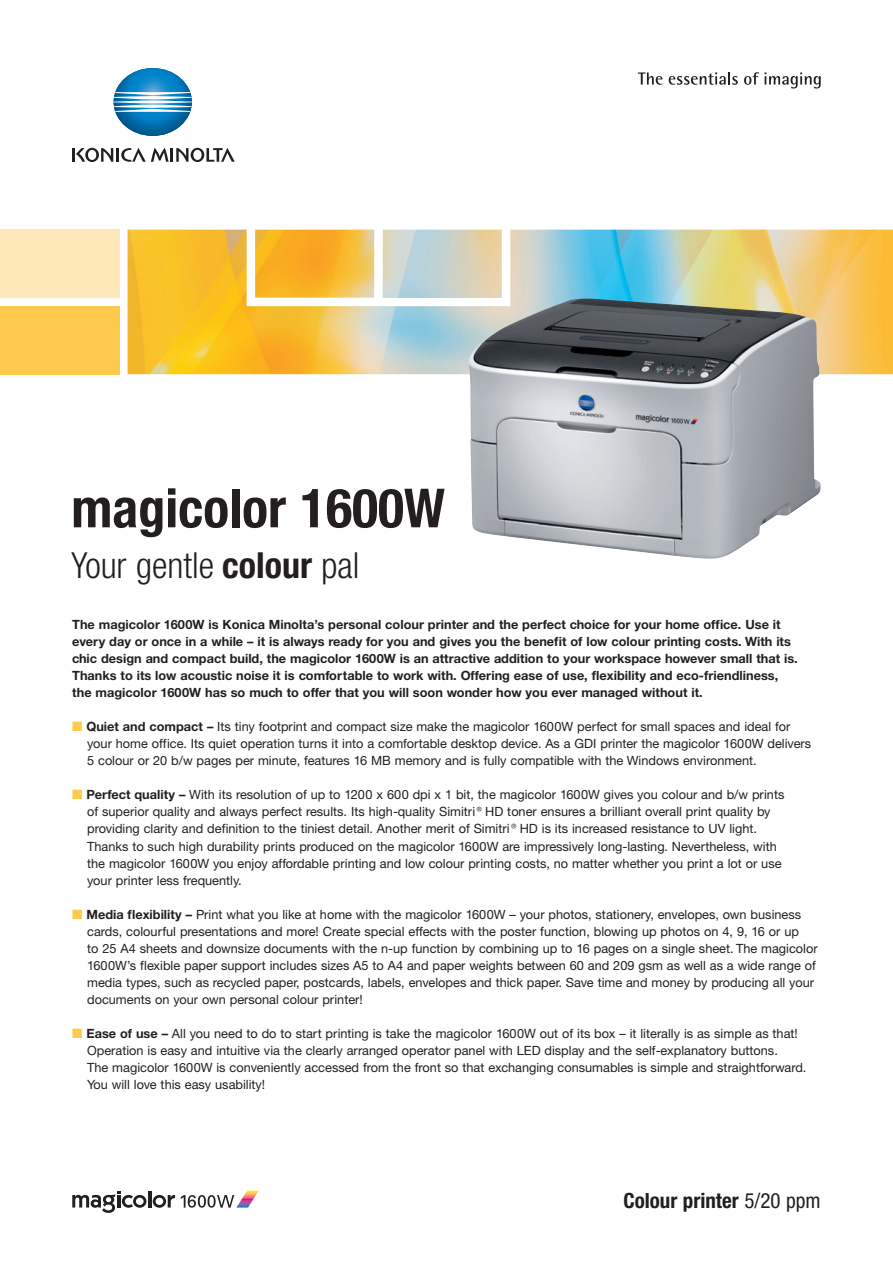
<style>
.page{position:relative;width:893px;height:1263px;background:#fff}
.page>*{position:absolute;margin:0;border:0;box-sizing:border-box;transform-origin:0 0}
.SC__Head_Bold_cn_36{font:700 condensed 54px "Helvetica KMCE";color:#231f20}
.Bro_Front__Head_Ligh{font:300 condensed 36px "Helvetica KMCE";color:#231f20}
.Bro_Front__System_Bo{font:700 condensed 21px "Helvetica KMCE";color:#231f20}
.Bro_Inside__Copy_Bul{font:12.75px/17px "Helvetica KMCE";color:#231f20}
.Bro_Inside__Copy_Bol{font:700 12.75px/17px "Helvetica KMCE";color:#231f20}
.s1{font-weight:700}
.s2{color:#fec94d}
.s3{font-weight:400}
</style>
<div class="page">
<div style="left:0;top:230px;width:119px;height:68px;background:#fee8ba"></div>
<div style="left:0;top:306px;width:119px;height:68px;background:#fec94d"></div>
<img style="left:128px;top:230px;width:765px;height:144px">
<hr style="left:148px;top:1191px;width:3px;height:16px;background:#231f20">
<svg style="left:153px;top:1195px;width:22px;height:13px"></svg>
<svg style="left:72px;top:1191px;width:74px;height:22px"></svg>
<svg style="left:181px;top:1191px;width:78px;height:16px"></svg>
<img style="left:468px;top:298px;width:353px;height:261px">
<svg style="left:638px;top:72px;width:24px;height:13px"></svg>
<svg style="left:669px;top:72px;width:69px;height:13px"></svg>
<svg style="left:744px;top:72px;width:77px;height:16px"></svg>
<svg style="left:114px;top:68px;width:78px;height:68px"></svg>
<hr style="left:72px;top:148px;width:3px;height:14px;background:#231f20">
<hr style="left:116px;top:148px;width:3px;height:14px;background:#231f20">
<svg style="left:76px;top:148px;width:37px;height:14px"></svg>
<svg style="left:121px;top:148px;width:114px;height:14px"></svg>
<p class="SC__Head_Bold_cn_36" style="left:71px;top:475px;width:375px">magicolor 1600W</p>
<p class="Bro_Front__Head_Ligh" style="left:71px;top:545px;width:290px">Your gentle <span class="s1">colour</span> pal</p>
<p class="Bro_Inside__Copy_Bol" style="left:72px;top:616px;width:727px">The magicolor 1600W is Konica Minolta’s personal colour printer and the perfect choice for your home office. Use it every day or once in a while – it is always ready for you and gives you the benefit of low colour printing costs. With its chic design and compact build, the magicolor 1600W is an attractive addition to your workspace however small that is.<br>Thanks to its low acoustic noise it is comfortable to work with. Offering ease of use, flexibility and eco-friendliness, the magicolor 1600W has so much to offer that you will soon wonder how you ever managed without it.</p>
<p class="Bro_Inside__Copy_Bul" style="left:87px;top:718px;width:725px;text-indent:-15px"><span class="s2">■</span> <span class="s1">Quiet and compact –</span> Its tiny footprint and compact size make the magicolor 1600W perfect for small spaces and ideal for your home office. Its quiet operation turns it into a comfortable desktop device. As a GDI printer the magicolor 1600W delivers<br>5 colour or 20 b/w pages per minute, features 16 MB memory and is fully compatible with the Windows environment.</p>
<p class="Bro_Inside__Copy_Bul" style="left:87px;top:786px;width:699px;text-indent:-15px"><span class="s2">■</span> <span class="s1">Perfect quality –</span> With its resolution of up to 1200 x 600 dpi x 1 bit, the magicolor 1600W gives you colour and b/w prints of superior quality and always perfect results. Its high-quality Simitri®HD toner ensures a brilliant overall print quality by providing clarity and definition to the tiniest detail. Another merit of Simitri®HD is its increased resistance to UV light.<br>Thanks to such high durability prints produced on the magicolor 1600W are impressively long-lasting. Nevertheless, with the magicolor 1600W you enjoy affordable printing and low colour printing costs, no matter whether you print a lot or use your printer less frequently.</p>
<p class="Bro_Inside__Copy_Bul" style="left:87px;top:906px;width:732px;text-indent:-15px"><span class="s2">■</span> <span class="s1">Media flexibility –</span> Print what you like at home with the magicolor 1600W – your photos, stationery, envelopes, own business cards, colourful presentations and more! Create special effects with the poster function, blowing up photos on 4, 9, 16 or up<br>to 25 A4 sheets and downsize documents with the n-up function by combining up to 16 pages on a single sheet. The magicolor 1600W’s flexible paper support includes sizes A5 to A4 and paper weights between 60 and 209 gsm as well as a wide range of media types, such as recycled paper, postcards, labels, envelopes and thick paper. Save time and money by producing all your documents on your own personal colour printer!</p>
<p class="Bro_Inside__Copy_Bul" style="left:87px;top:1025px;width:721px;text-indent:-15px"><span class="s2">■</span> <span class="s1">Ease of use –</span> All you need to do to start printing is take the magicolor 1600W out of its box – it literally is as simple as that!<br>Operation is easy and intuitive via the clearly arranged operator panel with LED display and the self-explanatory buttons.<br>The magicolor 1600W is conveniently accessed from the front so that exchanging consumables is simple and straightforward.<br>You will love this easy usability!</p>
<p class="Bro_Front__System_Bo" style="left:623px;top:1187px;width:199px">Colour printer <span class="s3">5/20 ppm</span></p>
</div>
